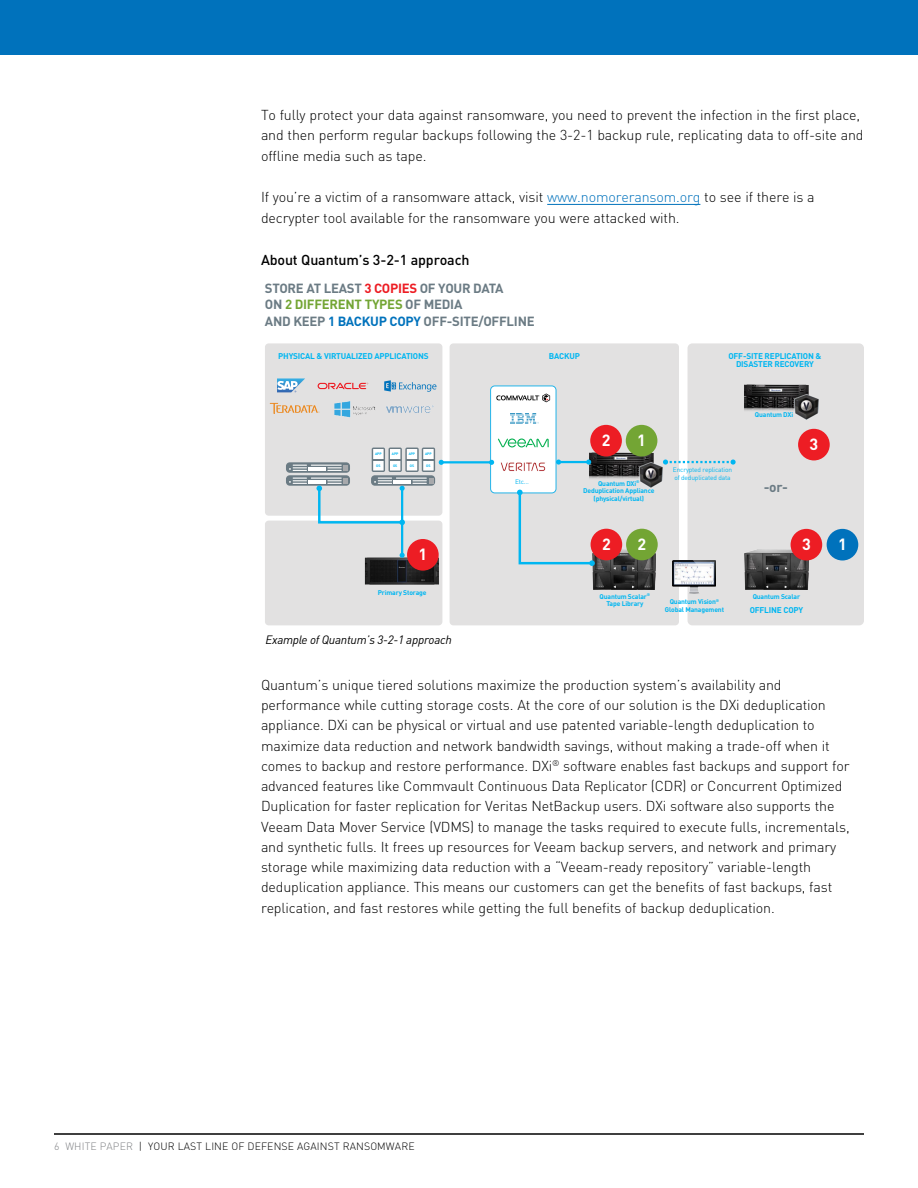
<style>
.page{position:relative;width:918px;height:1188px;background:#fff}
.page>*{position:absolute;margin:0;border:0;box-sizing:border-box;transform-origin:0 0}
.t1{font:700 16.05px "DIN Pro";color:#fff}
.Paragraph{font:300 14.25px/20.2px "DIN Pro";letter-spacing:-.01em;color:#000}
.subhead_0316{font:500 14.25px "DIN Pro";letter-spacing:-.01em;color:#000}
.t2{font:700 13.65px "DIN Pro";color:#6b7b84}
.t3{font:700 13.2px/16.5px "DIN Pro";letter-spacing:-.02em;color:#6b7b84}
.New_Figure_0316{font:italic 12px "DIN Pro";letter-spacing:-.02em;color:#000}
.t4{font:300 10.5px "DIN Pro";letter-spacing:.01em;color:#000}
.t5{font:700 8.25px/8.2px "DIN Pro";letter-spacing:-.02em;color:#00b6f1;text-align:center}
.t6{font:700 6.75px/7.5px "DIN Pro";letter-spacing:-.02em;color:#00b6f1;text-align:center}
.t7{font:6.6px/7.1px "DIN Pro";letter-spacing:-.02em;color:#00b6f1}
.t8{font:700 3.45px "DIN Pro";letter-spacing:-.02em;color:#00b6f1}
.s1{color:#0072bc}
.s2{color:#ed1d24}
.s3{color:#73a534}
.s4{color:#808285}
</style>
<div class="page">
<hr style="left:54px;top:1133px;width:810px;height:2px;background:#000">
<div style="left:0;top:0;width:918px;height:55px;background:#0072bc"></div>
<hr style="left:547px;top:204px;width:153px;height:1px;background:#0072bc">
<div style="left:688px;top:343px;width:176px;height:282px;background:#e2e1e1;border-radius:5px"></div>
<div style="left:450px;top:343px;width:229px;height:282px;background:#e2e1e1;border-radius:4px"></div>
<div style="left:265px;top:521px;width:177px;height:104px;background:#e2e1e1;border-radius:4px"></div>
<div style="left:265px;top:343px;width:177px;height:173px;background:#e2e1e1;border-radius:4px"></div>
<div style="left:491px;top:386px;width:65px;height:107px;background:#fff;border-radius:4px"></div>
<div style="left:490px;top:386px;width:66px;height:107px;border:1px solid #24b4e9;border-radius:4px"></div>
<svg style="left:318px;top:383px;width:50px;height:6px"></svg>
<svg style="left:277px;top:378px;width:28px;height:14px"></svg>
<svg style="left:384px;top:380px;width:52px;height:12px"></svg>
<img style="left:584px;top:450px;width:71px;height:29px">
<img style="left:334px;top:401px;width:41px;height:17px">
<img style="left:387px;top:405px;width:46px;height:8px">
<svg style="left:371px;top:475px;width:64px;height:11px"></svg>
<hr style="left:393px;top:480px;width:18px;height:4px;background:#fff">
<hr style="left:396px;top:478px;width:31px;height:1px;background:#fff">
<svg style="left:413px;top:478px;width:20px;height:6px"></svg>
<svg style="left:286px;top:475px;width:64px;height:11px"></svg>
<hr style="left:308px;top:480px;width:18px;height:4px;background:#fff">
<hr style="left:311px;top:478px;width:31px;height:1px;background:#fff">
<svg style="left:289px;top:478px;width:18px;height:6px"></svg>
<svg style="left:286px;top:462px;width:64px;height:11px"></svg>
<hr style="left:308px;top:467px;width:18px;height:4px;background:#fff">
<hr style="left:311px;top:465px;width:31px;height:1px;background:#fff">
<svg style="left:289px;top:465px;width:18px;height:6px"></svg>
<svg style="left:327px;top:465px;width:21px;height:6px"></svg>
<hr style="left:441px;top:461px;width:51px;height:2px;background:#00b6f1">
<svg style="left:489px;top:460px;width:5px;height:5px"></svg>
<svg style="left:372px;top:448px;width:72px;height:24px"></svg>
<hr style="left:558px;top:461px;width:31px;height:2px;background:#00b6f1">
<svg style="left:586px;top:460px;width:5px;height:5px"></svg>
<svg style="left:556px;top:460px;width:5px;height:5px"></svg>
<img style="left:640px;top:463px;width:23px;height:25px">
<img style="left:744px;top:384px;width:65px;height:36px">
<img style="left:795px;top:394px;width:23px;height:25px">
<img style="left:364px;top:533px;width:86px;height:73px">
<hr style="left:401px;top:488px;width:2px;height:67px;background:#00b6f1">
<svg style="left:400px;top:553px;width:5px;height:5px"></svg>
<svg style="left:317px;top:478px;width:88px;height:47px"></svg>
<svg style="left:663px;top:460px;width:73px;height:5px"></svg>
<div style="left:407px;top:539px;width:32px;height:32px;background:#ed1d24;border-radius:50%"></div>
<div style="left:590px;top:425px;width:32px;height:31px;background:#ed1d24;border-radius:50%"></div>
<div style="left:626px;top:425px;width:31px;height:31px;background:#73a534;border-radius:50%"></div>
<div style="left:798px;top:429px;width:32px;height:31px;background:#ed1d24;border-radius:50%"></div>
<svg style="left:270px;top:403px;width:50px;height:11px"></svg>
<svg style="left:498px;top:439px;width:51px;height:8px"></svg>
<svg style="left:496px;top:393px;width:54px;height:9px"></svg>
<img style="left:511px;top:413px;width:28px;height:10px">
<img style="left:500px;top:462px;width:46px;height:9px">
<img style="left:593px;top:549px;width:63px;height:41px">
<img style="left:745px;top:549px;width:63px;height:41px">
<svg style="left:517px;top:490px;width:78px;height:76px"></svg>
<div style="left:626px;top:529px;width:32px;height:31px;background:#73a534;border-radius:50%"></div>
<div style="left:591px;top:529px;width:31px;height:31px;background:#ed1d24;border-radius:50%"></div>
<div style="left:791px;top:529px;width:31px;height:32px;background:#ed1d24;border-radius:50%"></div>
<div style="left:827px;top:529px;width:31px;height:32px;background:#0072bc;border-radius:50%"></div>
<img style="left:673px;top:560px;width:43px;height:34px">
<p class="Paragraph" style="left:261px;top:104px;width:604px">To fully protect your data against ransomware, you need to prevent the infection in the first place, and then perform regular backups following the 3-2-1 backup rule, replicating data to off-site and offline media such as tape.</p>
<p class="Paragraph" style="left:261px;top:186px;width:555px">If you’re a victim of a ransomware attack, visit <span class="s1">www.nomoreransom.org</span> to see if there is a decrypter tool available for the ransomware you were attacked with.</p>
<p class="subhead_0316" style="left:261px;top:248px;width:210px">About Quantum’s 3-2-1 approach</p>
<p class="t3" style="left:265px;top:278px;width:271px">STORE AT LEAST <span class="s2">3 COPIES</span> OF YOUR DATA<br>ON <span class="s3">2 DIFFERENT TYPES</span> OF MEDIA<br>AND KEEP <span class="s1">1 BACKUP COPY</span> OFF-SITE/OFFLINE</p>
<p class="t5" style="left:278px;top:350px;width:152px">PHYSICAL &amp; VIRTUALIZED APPLICATIONS</p>
<p class="t5" style="left:549px;top:350px;width:33px">BACKUP</p>
<p class="t5" style="left:728px;top:350px;width:95px">OFF-SITE REPLICATION &amp;<br>DISASTER RECOVERY</p>
<p class="t8" style="left:375px;top:451px;width:8px">APP</p>
<p class="t8" style="left:376px;top:462px;width:6px">OS</p>
<p class="t8" style="left:392px;top:451px;width:8px">APP</p>
<p class="t8" style="left:393px;top:462px;width:6px">OS</p>
<p class="t8" style="left:409px;top:451px;width:8px">APP</p>
<p class="t8" style="left:410px;top:462px;width:6px">OS</p>
<p class="t8" style="left:425px;top:451px;width:8px">APP</p>
<p class="t8" style="left:426px;top:462px;width:6px">OS</p>
<p class="t1" style="left:418px;top:541px;width:10px">1</p>
<p class="t6" style="left:378px;top:588px;width:50px">Primary Storage</p>
<p class="New_Figure_0316" style="left:266px;top:630px;width:188px">Example of Quantum’s 3-2-1 approach</p>
<p class="t7" style="left:515px;top:477px;width:15px">Etc...</p>
<p class="t6" style="left:755px;top:410px;width:40px">Quantum DXi</p>
<p class="t1" style="left:602px;top:426px;width:10px">2</p>
<p class="t1" style="left:637px;top:426px;width:10px">1</p>
<p class="t1" style="left:810px;top:431px;width:10px">3</p>
<p class="t6" style="left:583px;top:479px;width:73px">Quantum DXi<sup>®<br></sup>Deduplication Appliance (physical/virtual)</p>
<p class="t7" style="left:673px;top:466px;width:61px">Encrypted replication of deduplicated data</p>
<p class="t2" style="left:764px;top:475px;width:26px">-or-</p>
<p class="t1" style="left:602px;top:530px;width:10px">2</p>
<p class="t1" style="left:638px;top:530px;width:10px">2</p>
<p class="t1" style="left:802px;top:531px;width:10px">3</p>
<p class="t1" style="left:838px;top:531px;width:10px">1</p>
<p class="t6" style="left:600px;top:592px;width:52px">Quantum Scalar<sup>®<br></sup>Tape Library</p>
<p class="t6" style="left:665px;top:597px;width:61px">Quantum Vision<sup>®<br></sup>Global Management</p>
<p class="t6" style="left:753px;top:592px;width:49px">Quantum Scalar</p>
<p class="t5" style="left:750px;top:605px;width:55px">OFFLINE COPY</p>
<p class="Paragraph" style="left:261px;top:673px;width:590px">Quantum’s unique tiered solutions maximize the production system’s availability and performance while cutting storage costs. At the core of our solution is the DXi deduplication appliance. DXi can be physical or virtual and use patented variable-length deduplication to maximize data reduction and network bandwidth savings, without making a trade-off when it comes to backup and restore performance. DXi<sup>®</sup> software enables fast backups and support for advanced features like Commvault Continuous Data Replicator (CDR) or Concurrent Optimized Duplication for faster replication for Veritas NetBackup users. DXi software also supports the Veeam Data Mover Service (VDMS) to manage the tasks required to execute fulls, incrementals, and synthetic fulls. It frees up resources for Veeam backup servers, and network and primary storage while maximizing data reduction with a “Veeam-ready repository” variable-length deduplication appliance. This means our customers can get the benefits of fast backups, fast replication, and fast restores while getting the full benefits of backup deduplication.</p>
<p class="t4" style="left:54px;top:1138px;width:362px"><span class="s4">6 WHITE PAPER</span> | YOUR LAST LINE OF DEFENSE AGAINST RANSOMWARE</p>
</div>
